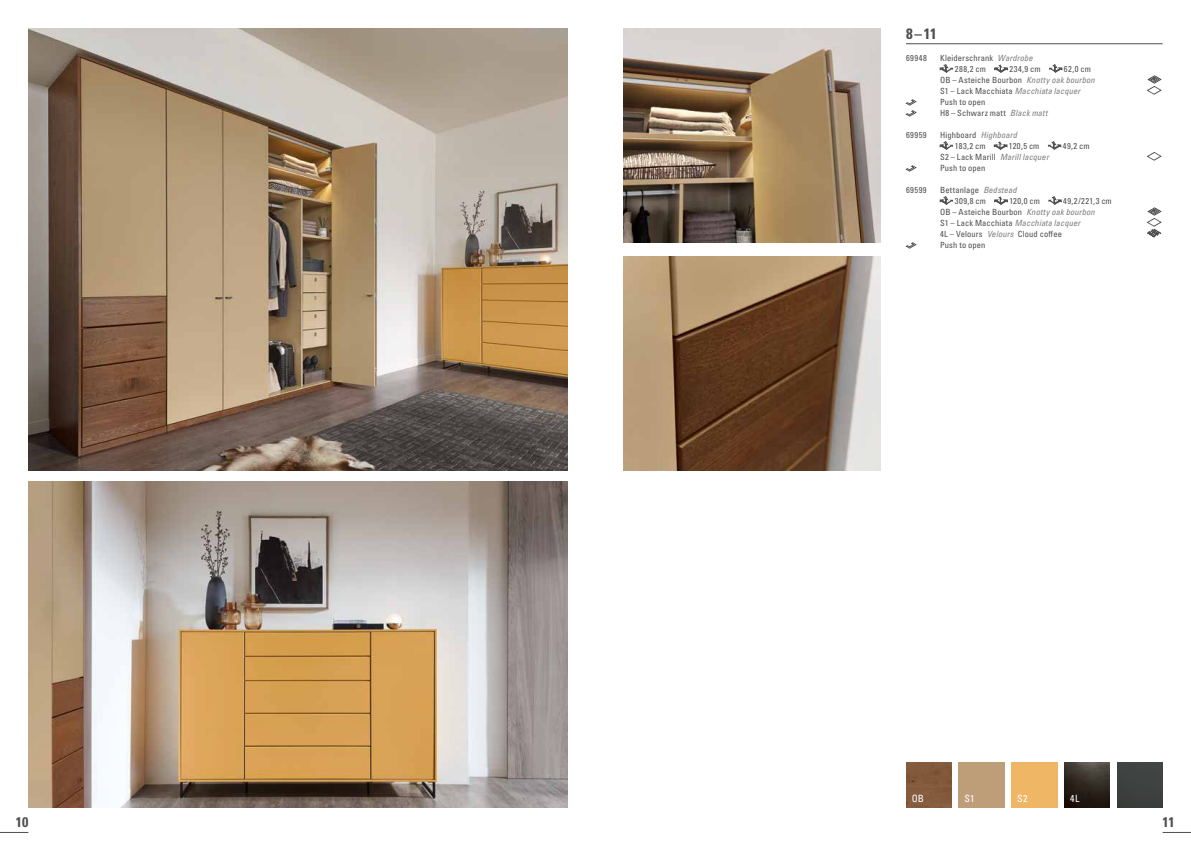
<style>
.page{position:relative;width:1191px;height:842px;background:#fff}
.page>*{position:absolute;margin:0;border:0;box-sizing:border-box;transform-origin:0 0}
.t1{font:700 condensed 15px "Univers LT Pro";color:#4d4e4d}
.t2{font:700 condensed 14px "Univers LT Pro";color:#4d4e4d}
.t3{font:condensed 10px "Univers LT Pro";letter-spacing:.03em;color:#fff}
.t4{font:condensed 8.5px/11px "Univers LT Pro";letter-spacing:.015em;color:#4d4e4d}
.s1{font-style:italic;color:#7d7f7e}
</style>
<div class="page">
<svg style="left:1162px;top:832px;width:29px;height:1px"></svg>
<svg style="left:0;top:832px;width:28px;height:1px"></svg>
<img style="left:28px;top:482px;width:539px;height:326px">
<img style="left:28px;top:28px;width:539px;height:443px">
<img style="left:624px;top:28px;width:256px;height:214px">
<img style="left:624px;top:257px;width:256px;height:214px">
<hr style="left:906px;top:44px;width:256px;height:1px;background:#4d4e4d">
<svg style="left:940px;top:64px;width:13px;height:9px"></svg>
<svg style="left:994px;top:64px;width:13px;height:9px"></svg>
<svg style="left:1049px;top:64px;width:13px;height:9px"></svg>
<svg style="left:1146px;top:75px;width:15px;height:20px"></svg>
<svg style="left:905px;top:99px;width:11px;height:18px"></svg>
<svg style="left:940px;top:141px;width:13px;height:9px"></svg>
<svg style="left:994px;top:141px;width:13px;height:9px"></svg>
<svg style="left:1048px;top:141px;width:13px;height:9px"></svg>
<svg style="left:1146px;top:152px;width:15px;height:9px"></svg>
<svg style="left:905px;top:165px;width:11px;height:7px"></svg>
<svg style="left:940px;top:196px;width:13px;height:9px"></svg>
<svg style="left:994px;top:196px;width:13px;height:9px"></svg>
<svg style="left:1048px;top:196px;width:13px;height:9px"></svg>
<svg style="left:1146px;top:207px;width:15px;height:31px"></svg>
<svg style="left:905px;top:242px;width:11px;height:7px"></svg>
<div style="left:1117px;top:763px;width:45px;height:45px;background:#3e413f"></div>
<img style="left:1064px;top:763px;width:45px;height:45px">
<div style="left:906px;top:762px;width:45px;height:46px;background:#835a3c"></div>
<div style="left:1011px;top:763px;width:46px;height:45px;background:#efb665"></div>
<h1 class="t1" style="left:906px;top:25px;width:32px">8–11</h1>
<p class="t4" style="left:906px;top:53px;width:22px">69948</p>
<p class="t4" style="left:955px;top:53px;width:79px;text-indent:-15px">Kleiderschrank <span class="s1">Wardrobe<br></span>288,2 cm</p>
<p class="t4" style="left:940px;top:64px;width:156px;text-indent:124px">62,0 cm<br>OB – Asteiche Bourbon <span class="s1">Knotty oak bourbon<br></span>S1 – Lack Macchiata <span class="s1">Macchiata lacquer<br></span>Push to open<br>H8 – Schwarz matt <span class="s1">Black matt</span></p>
<p class="t4" style="left:1009px;top:64px;width:33px">234,9 cm</p>
<p class="t4" style="left:906px;top:130px;width:22px">69959</p>
<p class="t4" style="left:955px;top:130px;width:64px;text-indent:-15px">Highboard <span class="s1">Highboard<br></span>183,2 cm</p>
<p class="t4" style="left:1009px;top:141px;width:32px">120,5 cm</p>
<p class="t4" style="left:1062px;top:141px;width:28px">49,2 cm</p>
<p class="t4" style="left:940px;top:152px;width:110px">S2 – Lack Marill <span class="s1">Marill lacquer<br></span>Push to open</p>
<p class="t4" style="left:906px;top:185px;width:22px">69599</p>
<p class="t4" style="left:955px;top:185px;width:63px;text-indent:-15px">Bettanlage <span class="s1">Bedstead<br></span>309,8 cm</p>
<p class="t4" style="left:940px;top:196px;width:173px;text-indent:123px">49,2/221,3 cm<br>OB – Asteiche Bourbon <span class="s1">Knotty oak bourbon<br></span>S1 – Lack Macchiata <span class="s1">Macchiata lacquer<br></span>4L – Velours <span class="s1">Velours</span> Cloud coffee<br>Push to open</p>
<p class="t4" style="left:1009px;top:196px;width:32px">120,0 cm</p>
<p class="t3" style="left:911px;top:792px;width:14px">OB</p>
<p class="t3" style="left:964px;top:792px;width:12px">S1</p>
<p class="t3" style="left:1017px;top:792px;width:12px">S2</p>
<p class="t3" style="left:1070px;top:792px;width:11px">4L</p>
<h2 class="t2" style="left:16px;top:813px;width:14px">10</h2>
<h2 class="t2" style="left:1162px;top:813px;width:14px">11</h2>
</div>
